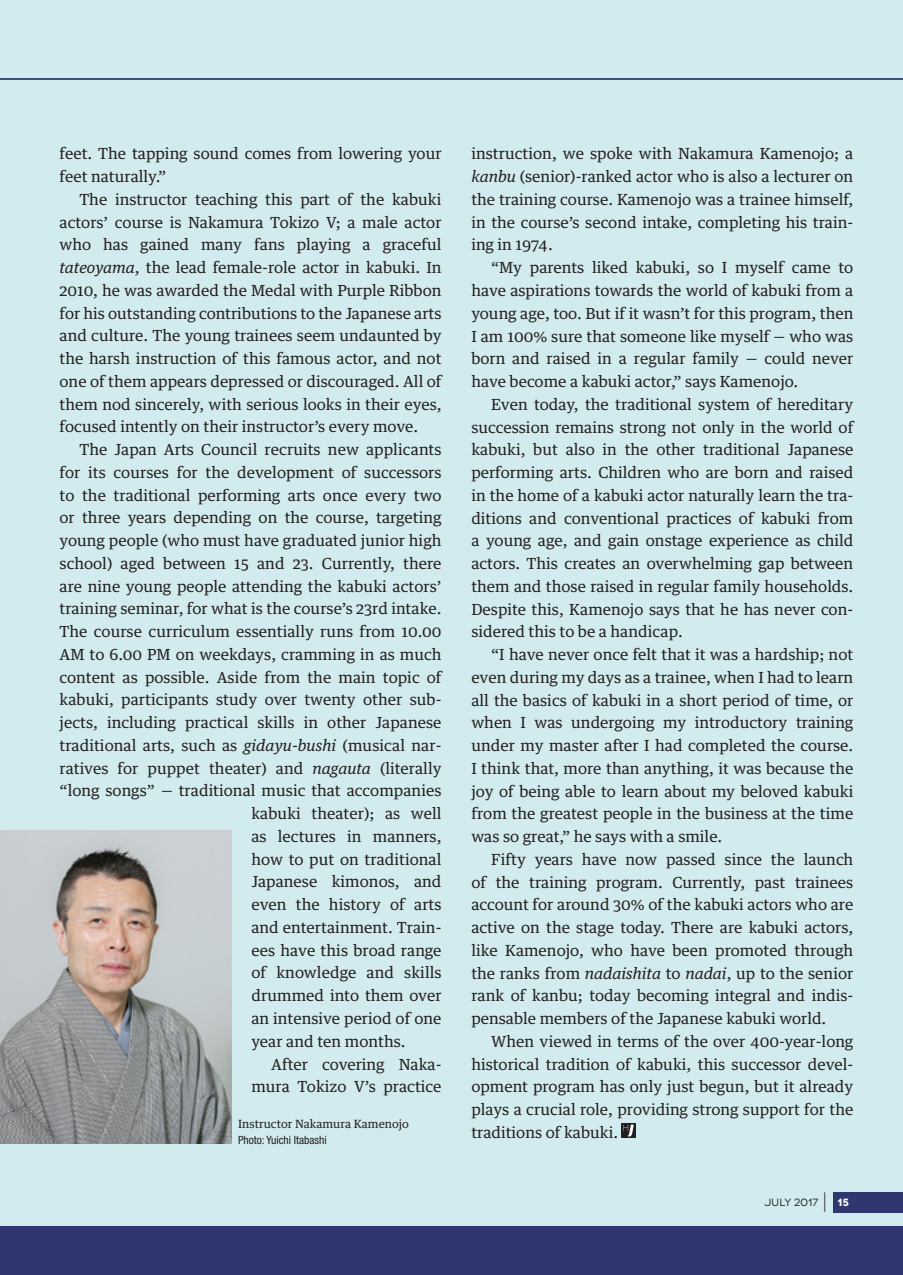
<style>
.page{position:relative;width:903px;height:1275px;background:#d1ebee}
.page>*{position:absolute;margin:0;border:0;box-sizing:border-box;transform-origin:0 0}
.t1{font:15.4px/22.8px "Guardian Text Egyp";color:#231f20;text-align:justify}
.t2{font:11.38px "Guardian Text Egyp";color:#231f20}
.t3{font:condensed 11.38px "Helvetica Neue LT Pro";color:#231f20}
.t4{font:10.5px "Novecentowide";letter-spacing:.02em;color:#231f20}
.s1{font-style:italic}
.s2{font-weight:300;font-size:22.75px}
.s3{font-weight:700;color:#fff}
</style>
<div class="page">
<div style="left:833px;top:1192px;width:70px;height:20px;background:#30366e"></div>
<hr style="left:0;top:78px;width:903px;height:2px;background:#434b7d">
<svg style="left:622px;top:1123px;width:14px;height:15px"></svg>
<svg style="left:624px;top:1125px;width:10px;height:11px"></svg>
<img style="left:0;top:831px;width:231px;height:313px">
<div style="left:0;top:1226px;width:903px;height:49px;background:#30366e"></div>
<p class="t1" style="left:60px;top:141px;width:384px">feet. The tapping sound comes from lowering your feet naturally.”</p>
<p class="t1" style="left:60px;top:186px;width:384px;text-indent:20px">The instructor teaching this part of the kabuki actors’ course is Nakamura Tokizo V; a male actor who has gained many fans playing a graceful <span class="s1">tateoyama</span>, the lead female-role actor in kabuki. In 2010, he was awarded the Medal with Purple Ribbon for his outstanding contributions to the Japanese arts and culture. The young trainees seem undaunted by the harsh instruction of this famous actor, and not one of them appears depressed or discouraged. All of them nod sincerely, with serious looks in their eyes, focused intently on their instructor’s every move.</p>
<p class="t1" style="left:79px;top:437px;width:364px">The Japan Arts Council recruits new applicants</p>
<p class="t1" style="left:60px;top:459px;width:384px">for its courses for the development of successors</p>
<p class="t1" style="left:60px;top:482px;width:383px">to the traditional performing arts once every two</p>
<p class="t1" style="left:60px;top:505px;width:384px">or three years depending on the course, targeting</p>
<p class="t1" style="left:60px;top:528px;width:383px">young people (who must have graduated junior high</p>
<p class="t1" style="left:60px;top:550px;width:383px">school) aged between 15 and 23. Currently, there</p>
<p class="t1" style="left:60px;top:573px;width:383px">are nine young people attending the kabuki actors’</p>
<p class="t1" style="left:60px;top:596px;width:383px">training seminar, for what is the course’s 23rd intake.</p>
<p class="t1" style="left:60px;top:619px;width:383px">The course curriculum essentially runs from 10.00</p>
<p class="t1" style="left:60px;top:641px;width:384px">AM to 6.00 PM on weekdays, cramming in as much</p>
<p class="t1" style="left:60px;top:664px;width:384px">content as possible. Aside from the main topic of</p>
<p class="t1" style="left:60px;top:687px;width:383px">kabuki, participants study over twenty other sub-</p>
<p class="t1" style="left:60px;top:710px;width:383px">jects, including practical skills in other Japanese</p>
<p class="t1" style="left:60px;top:732px;width:383px">traditional arts, such as <span class="s1">gidayu-bushi</span> (musical nar-</p>
<p class="t1" style="left:60px;top:755px;width:383px">ratives for puppet theater) and <span class="s1">nagauta</span> (literally</p>
<p class="t1" style="left:60px;top:778px;width:383px">“long songs” — traditional music that accompanies</p>
<p class="t1" style="left:251px;top:801px;width:192px">kabuki theater); as well</p>
<p class="t1" style="left:251px;top:823px;width:192px">as lectures in manners,</p>
<p class="t1" style="left:251px;top:846px;width:192px">how to put on traditional</p>
<p class="t1" style="left:251px;top:869px;width:192px">Japanese kimonos, and</p>
<p class="t1" style="left:251px;top:892px;width:192px">even the history of arts</p>
<p class="t1" style="left:251px;top:914px;width:192px">and entertainment. Train-</p>
<p class="t1" style="left:251px;top:937px;width:192px">ees have this broad range</p>
<p class="t1" style="left:251px;top:960px;width:192px">of knowledge and skills</p>
<p class="t1" style="left:251px;top:983px;width:192px">drummed into them over</p>
<p class="t1" style="left:251px;top:1005px;width:192px">an intensive period of one</p>
<p class="t1" style="left:251px;top:1028px;width:156px">year and ten months.</p>
<p class="t1" style="left:271px;top:1051px;width:172px">After covering Naka-</p>
<p class="t1" style="left:251px;top:1074px;width:192px">mura Tokizo V’s practice</p>
<p class="t2" style="left:238px;top:1114px;width:172px">Instructor Nakamura Kamenojo</p>
<p class="t3" style="left:238px;top:1133px;width:90px">Photo: Yuichi Itabashi</p>
<p class="t1" style="left:471px;top:141px;width:384px">instruction, we spoke with Nakamura Kamenojo; a <span class="s1">kanbu</span> (senior)-ranked actor who is also a lecturer on the training course. Kamenojo was a trainee himself, in the course’s second intake, completing his train&shy;ing in 1974.</p>
<p class="t1" style="left:471px;top:255px;width:384px;text-indent:20px">“My parents liked kabuki, so I myself came to have aspirations towards the world of kabuki from a young age, too. But if it wasn’t for this program, then I am 100% sure that someone like myself — who was born and raised in a regular family — could never have become a kabuki actor,” says Kamenojo.</p>
<p class="t1" style="left:471px;top:391px;width:384px;text-indent:20px">Even today, the traditional system of hereditary succession remains strong not only in the world of kabuki, but also in the other traditional Japanese performing arts. Children who are born and raised in the home of a kabuki actor naturally learn the tra&shy;ditions and conventional practices of kabuki from a young age, and gain onstage experience as child actors. This creates an overwhelming gap between them and those raised in regular family households.<br>Despite this, Kamenojo says that he has never con&shy;sidered this to be a handicap.</p>
<p class="t1" style="left:471px;top:642px;width:384px;text-indent:20px">“I have never once felt that it was a hardship; not even during my days as a trainee, when I had to learn all the basics of kabuki in a short period of time, or when I was undergoing my introductory training under my master after I had completed the course.<br>I think that, more than anything, it was because the joy of being able to learn about my beloved kabuki from the greatest people in the business at the time was so great,” he says with a smile.</p>
<p class="t1" style="left:471px;top:846px;width:383px;text-indent:20px">Fifty years have now passed since the launch of the training program. Currently, past trainees account for around 30% of the kabuki actors who are active on the stage today. There are kabuki actors, like Kamenojo, who have been promoted through the ranks from <span class="s1">nadaishita</span> to <span class="s1">nadai</span>, up to the senior rank of kanbu; today becoming integral and indis&shy;pensable members of the Japanese kabuki world.</p>
<p class="t1" style="left:471px;top:1028px;width:384px;text-indent:20px">When viewed in terms of the over 400-year-long historical tradition of kabuki, this successor devel&shy;opment program has only just begun, but it already plays a crucial role, providing strong support for the traditions of kabuki.</p>
<p class="t4" style="left:764px;top:1196px;width:86px">july 2017 <span class="s2">|</span> <span class="s3">15</span></p>
</div>
